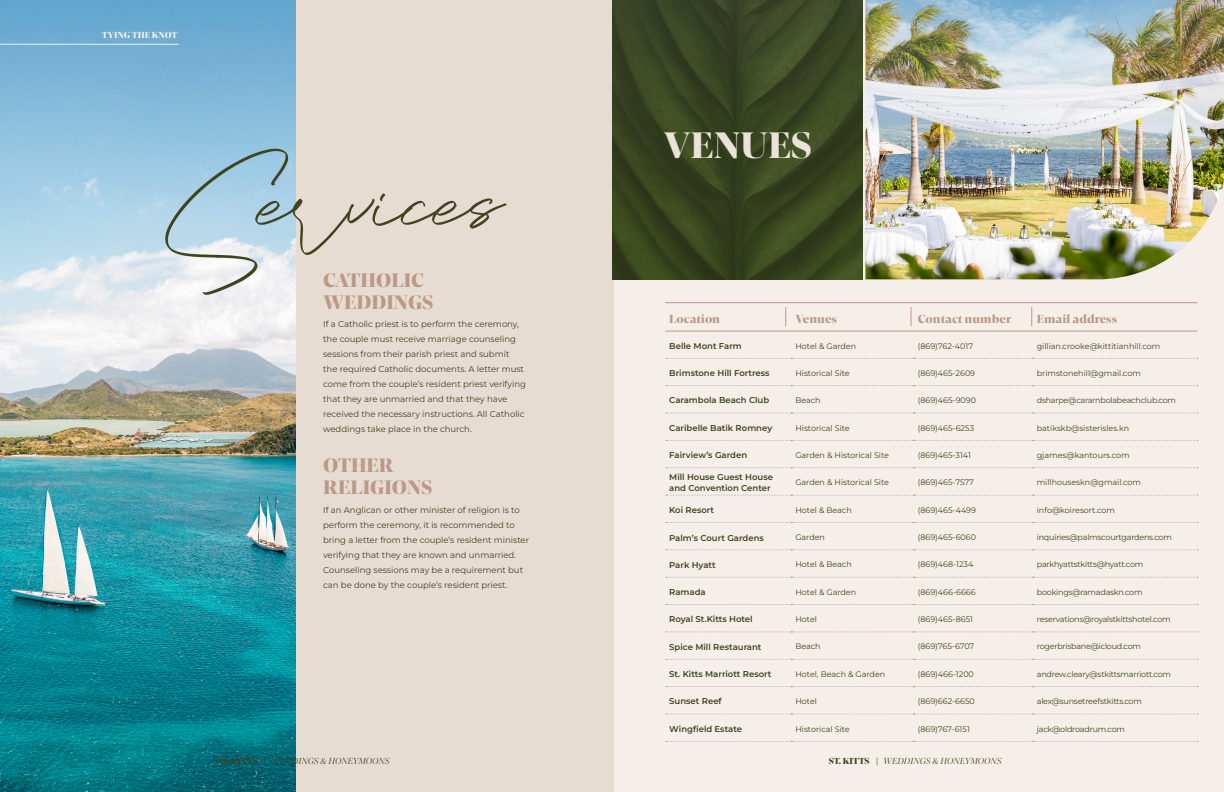
<style>
.page{position:relative;width:1224px;height:792px;background:#f6efe9}
.page>*{position:absolute;margin:0;border:0;box-sizing:border-box;transform-origin:0 0}
.t1{font:134px "Afiany";letter-spacing:-.065em;color:#3f4420}
.t2{font:800 37.8px "Contane";letter-spacing:-.005em;color:#eae3da}
.t3{font:800 20px/22px "Contane";color:#bb9887}
.t4{font:800 12px "Contane";color:#bb9887}
.t5{font:italic 300 9px "Contane";color:#3f4420}
.t6{font:800 9px "Contane";letter-spacing:-.005em;color:#f6efe9}
.t7{font:8.5px/15px "Montserrat";color:#3f4420}
.t8{font:600 8.5px/10.8px "Montserrat";color:#3f4420}
.t9{font:8px "Montserrat";color:#3f4420}
.t10{font:8px "Montserrat";letter-spacing:-.025em;color:#3f4420}
.s1{font-weight:800;font-style:normal}
.s2{font-weight:400;font-style:normal}
</style>
<div class="page">
<div style="left:0;top:0;width:613px;height:792px;background:#e6dcd1"></div>
<img style="left:612px;top:0;width:251px;height:279px">
<img style="left:865px;top:0;width:359px;height:279px">
<svg style="left:666px;top:358px;width:532px;height:1px"></svg>
<svg style="left:666px;top:385px;width:532px;height:1px"></svg>
<svg style="left:666px;top:413px;width:532px;height:1px"></svg>
<svg style="left:666px;top:440px;width:532px;height:1px"></svg>
<svg style="left:666px;top:467px;width:532px;height:1px"></svg>
<svg style="left:666px;top:495px;width:532px;height:1px"></svg>
<svg style="left:666px;top:522px;width:532px;height:1px"></svg>
<svg style="left:666px;top:549px;width:532px;height:1px"></svg>
<svg style="left:666px;top:577px;width:532px;height:1px"></svg>
<svg style="left:666px;top:604px;width:532px;height:1px"></svg>
<svg style="left:666px;top:632px;width:532px;height:1px"></svg>
<svg style="left:666px;top:659px;width:532px;height:1px"></svg>
<svg style="left:666px;top:686px;width:532px;height:1px"></svg>
<svg style="left:666px;top:714px;width:532px;height:1px"></svg>
<svg style="left:666px;top:741px;width:532px;height:1px"></svg>
<hr style="left:665px;top:302px;width:126px;height:1px;background:#bb9887">
<hr style="left:791px;top:302px;width:123px;height:1px;background:#bb9887">
<hr style="left:914px;top:302px;width:119px;height:1px;background:#bb9887">
<hr style="left:1033px;top:302px;width:164px;height:1px;background:#bb9887">
<hr style="left:665px;top:331px;width:126px;height:1px;background:#bb9887">
<hr style="left:791px;top:331px;width:123px;height:1px;background:#bb9887">
<hr style="left:914px;top:331px;width:119px;height:1px;background:#bb9887">
<hr style="left:1033px;top:331px;width:164px;height:1px;background:#bb9887">
<img style="left:0;top:0;width:296px;height:792px">
<hr style="left:0;top:44px;width:179px;height:1px;background:#f6efe9">
<svg style="left:786px;top:307px;width:1px;height:19px"></svg>
<svg style="left:911px;top:307px;width:1px;height:19px"></svg>
<svg style="left:1032px;top:307px;width:1px;height:19px"></svg>
<p class="t6" style="left:102px;top:29px;width:77px">TYING THE KNOT</p>
<p class="t1" style="left:163px;top:118px;width:348px">Services</p>
<p class="t3" style="left:323px;top:269px;width:112px">CATHOLIC<br>WEDDINGS</p>
<p class="t7" style="left:323px;top:316px;width:204px">If a Catholic priest is to perform the ceremony, the couple must receive marriage counseling sessions from their parish priest and submit<br>the required Catholic documents. A letter must come from the couple’s resident priest verifying that they are unmarried and that they have received the necessary instructions. All Catholic weddings take place in the church.</p>
<p class="t3" style="left:323px;top:454px;width:111px">OTHER<br>RELIGIONS</p>
<p class="t7" style="left:323px;top:503px;width:208px">If an Anglican or other minister of religion is to perform the ceremony, it is recommended to bring a letter from the couple’s resident minister verifying that they are known and unmarried.<br>Counseling sessions may be a requirement but can be done by the couple’s resident priest.</p>
<p class="t2" style="left:664px;top:120px;width:150px">VENUES</p>
<p class="t4" style="left:669px;top:311px;width:52px">Location</p>
<p class="t4" style="left:795px;top:311px;width:43px">Venues</p>
<p class="t4" style="left:918px;top:311px;width:95px">Contact number</p>
<p class="t4" style="left:1037px;top:311px;width:82px">Email address</p>
<p class="t8" style="left:669px;top:340px;width:74px">Belle Mont Farm</p>
<p class="t9" style="left:795px;top:340px;width:62px">Hotel &amp; Garden</p>
<p class="t9" style="left:918px;top:340px;width:57px">(869)762-4017</p>
<p class="t9" style="left:1037px;top:340px;width:125px">gillian.crooke@kittitianhill.com</p>
<p class="t8" style="left:669px;top:367px;width:102px">Brimstone Hill Fortress</p>
<p class="t9" style="left:795px;top:368px;width:56px">Historical Site</p>
<p class="t9" style="left:918px;top:368px;width:59px">(869)465-2609</p>
<p class="t9" style="left:1037px;top:368px;width:106px">brimstonehill@gmail.com</p>
<p class="t8" style="left:669px;top:395px;width:102px">Carambola Beach Club</p>
<p class="t9" style="left:795px;top:395px;width:27px">Beach</p>
<p class="t9" style="left:918px;top:395px;width:60px">(869)465-9090</p>
<p class="t10" style="left:1037px;top:395px;width:141px">dsharpe@cararnbolabeachclub.com</p>
<p class="t8" style="left:669px;top:422px;width:104px">Caribelle Batik Romney</p>
<p class="t9" style="left:795px;top:422px;width:56px">Historical Site</p>
<p class="t9" style="left:918px;top:422px;width:58px">(869)465-6253</p>
<p class="t9" style="left:1037px;top:422px;width:94px">batikskb@sisterisles.kn</p>
<p class="t8" style="left:669px;top:450px;width:79px">Fairview’s Garden</p>
<p class="t9" style="left:795px;top:450px;width:95px">Garden &amp; Historical Site</p>
<p class="t9" style="left:918px;top:450px;width:55px">(869)465-3141</p>
<p class="t9" style="left:1037px;top:450px;width:94px">gjames@kantours.com</p>
<p class="t8" style="left:669px;top:472px;width:105px">Mill House Guest House and Convention Center</p>
<p class="t9" style="left:795px;top:477px;width:95px">Garden &amp; Historical Site</p>
<p class="t9" style="left:918px;top:477px;width:58px">(869)465-7577</p>
<p class="t9" style="left:1037px;top:477px;width:106px">millhouseskn@gmail.com</p>
<p class="t8" style="left:669px;top:504px;width:46px">Koi Resort</p>
<p class="t9" style="left:795px;top:505px;width:58px">Hotel &amp; Beach</p>
<p class="t9" style="left:918px;top:505px;width:60px">(869)465-4499</p>
<p class="t9" style="left:1037px;top:505px;width:80px">info@koiresort.com</p>
<p class="t8" style="left:669px;top:532px;width:96px">Palm’s Court Gardens</p>
<p class="t9" style="left:795px;top:532px;width:31px">Garden</p>
<p class="t9" style="left:918px;top:532px;width:60px">(869)465-6060</p>
<p class="t10" style="left:1037px;top:532px;width:137px">inquiries@palmscourtgardens.com</p>
<p class="t8" style="left:669px;top:559px;width:48px">Park Hyatt</p>
<p class="t9" style="left:795px;top:559px;width:58px">Hotel &amp; Beach</p>
<p class="t9" style="left:918px;top:559px;width:57px">(869)468-1234</p>
<p class="t10" style="left:1037px;top:559px;width:108px">parkhyattstkitts@hyatt.com</p>
<p class="t8" style="left:669px;top:586px;width:38px">Ramada</p>
<p class="t9" style="left:795px;top:587px;width:62px">Hotel &amp; Garden</p>
<p class="t9" style="left:918px;top:587px;width:59px">(869)466-6666</p>
<p class="t10" style="left:1037px;top:587px;width:107px">bookings@ramadaskn.com</p>
<p class="t8" style="left:669px;top:614px;width:85px">Royal St.Kitts Hotel</p>
<p class="t9" style="left:795px;top:614px;width:23px">Hotel</p>
<p class="t9" style="left:918px;top:614px;width:57px">(869)465-8651</p>
<p class="t10" style="left:1037px;top:614px;width:135px">reservations@royalstkittshotel.com</p>
<p class="t8" style="left:669px;top:641px;width:94px">Spice Mill Restaurant</p>
<p class="t9" style="left:795px;top:641px;width:27px">Beach</p>
<p class="t9" style="left:918px;top:641px;width:58px">(869)765-6707</p>
<p class="t10" style="left:1037px;top:641px;width:106px">rogerbrisbane@icloud.com</p>
<p class="t8" style="left:669px;top:668px;width:104px">St. Kitts Marriott Resort</p>
<p class="t9" style="left:795px;top:669px;width:91px">Hotel, Beach &amp; Garden</p>
<p class="t9" style="left:918px;top:669px;width:58px">(869)466-1200</p>
<p class="t10" style="left:1037px;top:669px;width:136px">andrew.cleary@stkittsmarriott.com</p>
<p class="t8" style="left:669px;top:696px;width:54px">Sunset Reef</p>
<p class="t9" style="left:795px;top:696px;width:23px">Hotel</p>
<p class="t9" style="left:918px;top:696px;width:59px">(869)662-6650</p>
<p class="t10" style="left:1037px;top:696px;width:107px">alex@sunsetreefstkitts.com</p>
<p class="t8" style="left:669px;top:723px;width:74px">Wingfield Estate</p>
<p class="t9" style="left:795px;top:723px;width:56px">Historical Site</p>
<p class="t9" style="left:918px;top:723px;width:54px">(869)767-6151</p>
<p class="t10" style="left:1037px;top:723px;width:90px">jack@oldroadrum.com</p>
<p class="t5" style="left:217px;top:755px;width:174px"><span class="s1">ST. KITTS</span> <span class="s2">|</span> WEDDINGS &amp; HONEYMOONS</p>
<p class="t5" style="left:829px;top:755px;width:174px"><span class="s1">ST. KITTS</span> <span class="s2">|</span> WEDDINGS &amp; HONEYMOONS</p>
</div>
